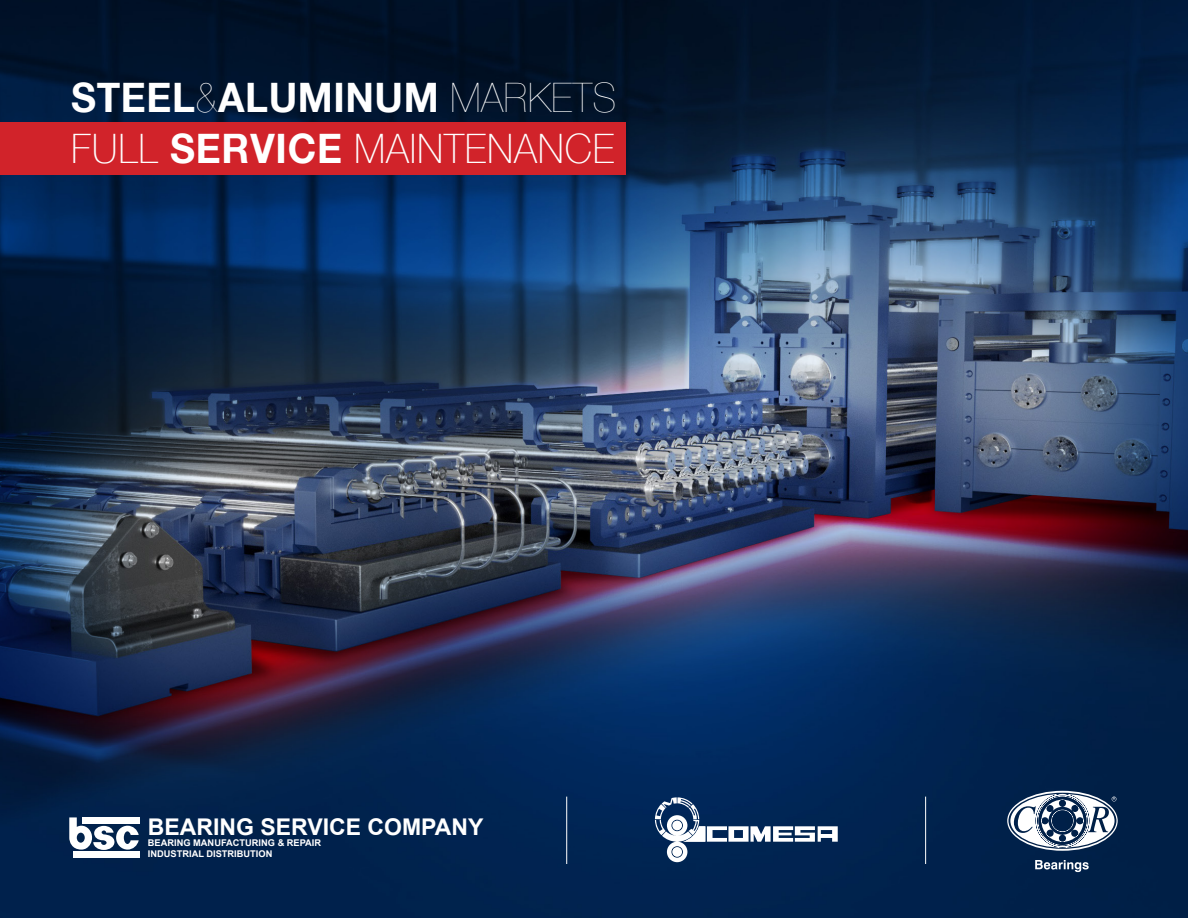
<style>
.page{position:relative;width:1188px;height:918px;background:#fff}
.page>*{position:absolute;margin:0;border:0;box-sizing:border-box;transform-origin:0 0}
.t1{font:100 40.65px "Helvetica Neue LT Com";letter-spacing:.02em;color:#fff;scale:.95 1}
.t2{font:700 40.65px "Helvetica Neue LT Com";letter-spacing:.015em;color:#fff;scale:.95 1}
.t3{font:700 22.95px "Arial";color:#fff}
.t4{font:700 9.3px/11.1px "Arial";color:#fff}
.t5{font:4.05px "Helvetica";color:#fff;scale:.91 1}
.s1{font-weight:200}
.s2{font-weight:700}
</style>
<div class="page">
<img style="left:0;top:0;width:1188px;height:918px">
<div style="left:83px;top:817px;width:57px;height:7px;background:#fff"></div>
<div style="left:74px;top:852px;width:66px;height:6px;background:#fff"></div>
<svg style="left:69px;top:817px;width:70px;height:33px"></svg>
<hr style="left:925px;top:797px;width:1px;height:67px;background:#fff">
<hr style="left:566px;top:797px;width:1px;height:67px;background:#fff">
<svg style="left:1035px;top:860px;width:54px;height:12px"></svg>
<svg style="left:1007px;top:791px;width:111px;height:60px"></svg>
<svg style="left:655px;top:797px;width:183px;height:65px"></svg>
<div style="left:0;top:122px;width:626px;height:53px;background:#d1232a"></div>
<p class="t2" style="left:71px;top:72px;width:575px">STEEL<span class="s1">&amp;</span>ALUMINUM <span class="s1">MARKETS</span></p>
<p class="t1" style="left:71px;top:124px;width:573px">FULL <span class="s2">SERVICE</span> MAINTENANCE</p>
<p class="t3" style="left:148px;top:811px;width:337px">BEARING SERVICE COMPANY</p>
<p class="t4" style="left:148px;top:837px;width:175px">BEARING MANUFACTURING &amp; REPAIR<br>INDUSTRIAL DISTRIBUTION</p>
<p class="t5" style="left:1113px;top:797px;width:4px">R</p>
</div>
